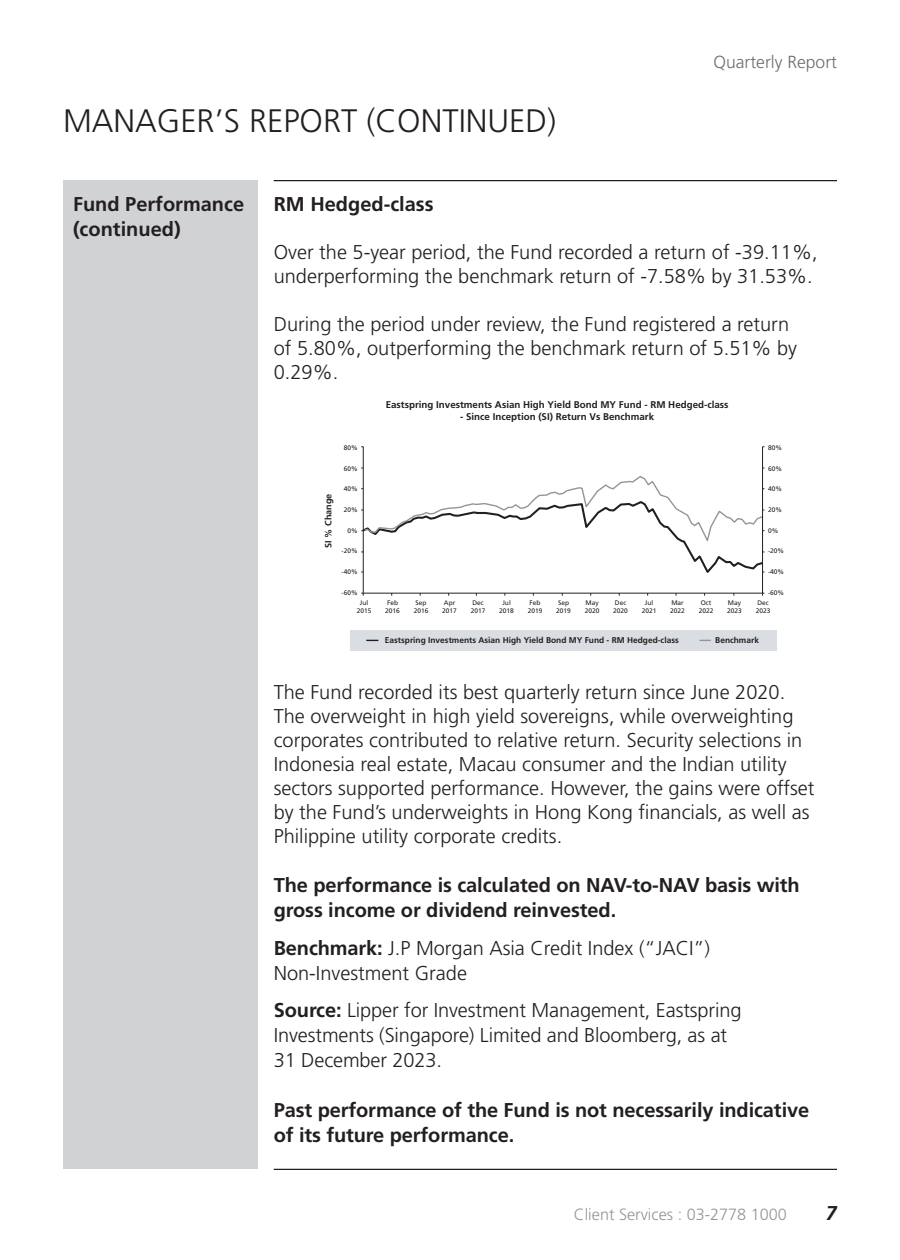
<style>
.page{position:relative;width:900px;height:1260px;background:#fff}
.page>*{position:absolute;margin:0;border:0;box-sizing:border-box;transform-origin:0 0}
.t1{font:300 32.5px "Frutiger LT Std";color:#231f20}
.t2{font:300 20px/24px "Frutiger LT Std";color:#231f20}
.t3{font:700 20px/25px "Frutiger LT Std";letter-spacing:-.005em;color:#231f20}
.t4{font:italic 700 20px "Frutiger LT Std";color:#231f20}
.t5{font:300 17.5px "Frutiger LT Std";color:#6c6d70}
.t6{font:300 16.25px "Frutiger LT Std";color:#939598}
.t7{font:700 9.75px "Frutiger";color:#231f20}
.t8{font:700 9px "Frutiger";color:#231f20}
.t9{font:700 8.5px "Frutiger";color:#231f20}
.t10{font:6.5px/8px "Frutiger";color:#231f20}
.s1{font-weight:700}
</style>
<div class="page">
<div style="left:63px;top:181px;width:195px;height:988px;background:#d1d2d4"></div>
<hr style="left:274px;top:180px;width:563px;height:1px;background:#231f20">
<hr style="left:274px;top:1169px;width:563px;height:1px;background:#231f20">
<div style="left:350px;top:630px;width:427px;height:21px;background:#dadee2"></div>
<svg style="left:366px;top:640px;width:12px;height:1px"></svg>
<svg style="left:699px;top:640px;width:12px;height:1px"></svg>
<hr style="left:762px;top:447px;width:1px;height:146px;background:#231f20">
<hr style="left:363px;top:447px;width:1px;height:146px;background:#231f20">
<hr style="left:363px;top:593px;width:400px;height:1px;background:#231f20">
<svg style="left:361px;top:475px;width:403px;height:101px"></svg>
<h1 class="t1" style="left:63px;top:103px;width:495px">MANAGER’S REPORT (CONTINUED)</h1>
<p class="t5" style="left:714px;top:52px;width:125px">Quarterly Report</p>
<p class="t3" style="left:73px;top:191px;width:173px">Fund Performance (continued)</p>
<p class="t3" style="left:274px;top:191px;width:161px">RM Hedged-class</p>
<p class="t2" style="left:274px;top:240px;width:545px">Over the 5-year period, the Fund recorded a return of -39.11%, underperforming the benchmark return of -7.58% by 31.53%.</p>
<p class="t2" style="left:274px;top:312px;width:525px">During the period under review, the Fund registered a return of 5.80%, outperforming the benchmark return of 5.51% by<br>0.29%.</p>
<p class="t7" style="left:386px;top:399px;width:344px">Eastspring Investments Asian High Yield Bond MY Fund - RM Hedged-class</p>
<p class="t7" style="left:460px;top:411px;width:196px">- Since Inception (SI) Return Vs Benchmark</p>
<p class="t8" style="left:323px;top:548px;width:56px;rotate:-90deg">SI % Change</p>
<p class="t10" style="left:344px;top:444px;width:15px">80%</p>
<p class="t10" style="left:344px;top:464px;width:15px">60%</p>
<p class="t10" style="left:768px;top:444px;width:15px">80%</p>
<p class="t10" style="left:768px;top:464px;width:15px">60%</p>
<p class="t10" style="left:344px;top:485px;width:15px">40%</p>
<p class="t10" style="left:768px;top:485px;width:15px">40%</p>
<p class="t10" style="left:344px;top:506px;width:15px">20%</p>
<p class="t10" style="left:768px;top:506px;width:15px">20%</p>
<p class="t10" style="left:347px;top:526px;width:12px">0%</p>
<p class="t10" style="left:768px;top:526px;width:12px">0%</p>
<p class="t10" style="left:342px;top:547px;width:18px">-20%</p>
<p class="t10" style="left:768px;top:547px;width:18px">-20%</p>
<p class="t10" style="left:342px;top:568px;width:18px">-40%</p>
<p class="t10" style="left:342px;top:589px;width:18px">-60%</p>
<p class="t10" style="left:768px;top:568px;width:18px">-40%</p>
<p class="t10" style="left:768px;top:589px;width:18px">-60%</p>
<p class="t10" style="left:357px;top:599px;width:16px;text-align:center">Jul<br>2015</p>
<p class="t10" style="left:385px;top:599px;width:16px">Feb<br>2016</p>
<p class="t10" style="left:414px;top:599px;width:16px">Sep<br>2016</p>
<p class="t10" style="left:442px;top:599px;width:16px">Apr<br>2017</p>
<p class="t10" style="left:471px;top:599px;width:16px">Dec<br>2017</p>
<p class="t10" style="left:499px;top:599px;width:16px;text-align:center">Jul<br>2018</p>
<p class="t10" style="left:528px;top:599px;width:16px">Feb<br>2019</p>
<p class="t10" style="left:556px;top:599px;width:16px">Sep<br>2019</p>
<p class="t10" style="left:585px;top:599px;width:16px">May<br>2020</p>
<p class="t10" style="left:613px;top:599px;width:16px">Dec<br>2020</p>
<p class="t10" style="left:642px;top:599px;width:16px;text-align:center">Jul<br>2021</p>
<p class="t10" style="left:670px;top:599px;width:16px">Mar<br>2022</p>
<p class="t10" style="left:699px;top:599px;width:16px;text-align:center">Oct<br>2022</p>
<p class="t10" style="left:727px;top:599px;width:16px">May<br>2023</p>
<p class="t10" style="left:756px;top:599px;width:16px">Dec<br>2023</p>
<p class="t9" style="left:385px;top:635px;width:295px">Eastspring Investments Asian High Yield Bond MY Fund - RM Hedged-class</p>
<p class="t9" style="left:715px;top:635px;width:45px">Benchmark</p>
<p class="t2" style="left:274px;top:681px;width:542px">The Fund recorded its best quarterly return since June 2020.<br>The overweight in high yield sovereigns, while overweighting corporates contributed to relative return. Security selections in Indonesia real estate, Macau consumer and the Indian utility sectors supported performance. However, the gains were offset by the Fund’s underweights in Hong Kong financials, as well as Philippine utility corporate credits.</p>
<p class="t3" style="left:274px;top:873px;width:528px">The performance is calculated on NAV-to-NAV basis with gross income or dividend reinvested.</p>
<p class="t2" style="left:274px;top:936px;width:438px;line-height:25px"><span class="s1">Benchmark:</span> J.P Morgan Asia Credit Index (“JACI”)<br>Non-Investment Grade</p>
<p class="t2" style="left:274px;top:998px;width:469px;line-height:25px"><span class="s1">Source:</span> Lipper for Investment Management, Eastspring<br>Investments (Singapore) Limited and Bloomberg, as at<br>31 December 2023.</p>
<p class="t3" style="left:274px;top:1098px;width:537px">Past performance of the Fund is not necessarily indicative of its future performance.</p>
<p class="t6" style="left:574px;top:1205px;width:215px">Client Services : 03-2778 1000</p>
<p class="t4" style="left:826px;top:1201px;width:13px">7</p>
</div>
